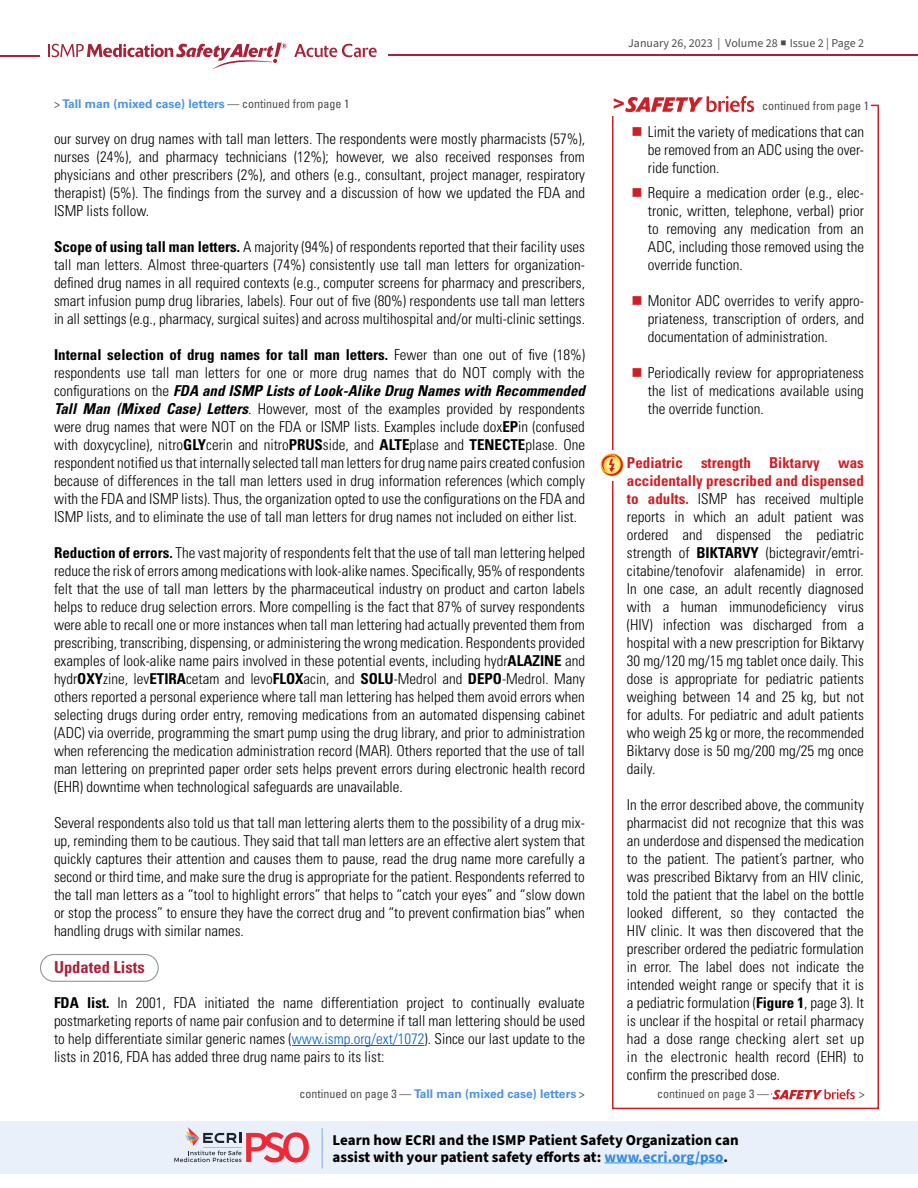
<style>
.page{position:relative;width:918px;height:1188px;background:#fff}
.page>*{position:absolute;margin:0;border:0;box-sizing:border-box;transform-origin:0 0}
.t1{font:700 condensed 16.5px "Univers LT Std";color:#a7233a}
.t2{font:300 condensed 15px/18px "Univers LT Std";color:#000;text-align:justify}
.t3{font:700 15px/16.5px "Source Sans Pro";color:#000}
.t4{font:700 12px "Univers LT Std";color:#4b93df}
.t5{font:12px "Source Sans Pro";color:#4d4d4f}
.t6{font:condensed 12px "Univers LT Std";color:#4d4d4f}
.s1{font-weight:400;font-stretch:condensed;color:#4d4d4f}
.s2{font-family:"Minion Pro";font-size:16.5px}
.s3{font-weight:700}
.s4{font-weight:700;font-style:italic}
.s5{color:#0563c1}
.s6{font-weight:700;color:#cf1f25}
.s7{color:#368ddd}
</style>
<div class="page">
<hr style="left:388px;top:55px;width:530px;height:1px;background:#a7233a">
<hr style="left:0;top:55px;width:40px;height:2px;background:#a7233a">
<svg style="left:294px;top:44px;width:83px;height:13px"></svg>
<svg style="left:49px;top:43px;width:238px;height:26px"></svg>
<div style="left:40px;top:954px;width:119px;height:28px;border:1px solid #939598;border-radius:13px"></div>
<hr style="left:292px;top:1045px;width:133px;height:1px;background:#0563c1">
<div style="left:0;top:1121px;width:918px;height:53px;background:#eaf0fa"></div>
<hr style="left:604px;top:1162px;width:120px;height:1px;background:#368ddd">
<svg style="left:174px;top:1127px;width:135px;height:36px"></svg>
<hr style="left:322px;top:1128px;width:1px;height:41px;background:#83ace5">
<div style="left:612px;top:105px;width:267px;height:1004px;border:2px solid #cf1f25"></div>
<div style="left:599px;top:450px;width:26px;height:30px;background:#fff"></div>
<svg style="left:601px;top:453px;width:23px;height:23px"></svg>
<svg style="left:602px;top:454px;width:21px;height:22px"></svg>
<svg style="left:772px;top:1089px;width:83px;height:10px"></svg>
<div style="left:610px;top:93px;width:152px;height:23px;background:#fff"></div>
<svg style="left:614px;top:96px;width:140px;height:16px"></svg>
<div style="left:760px;top:100px;width:111px;height:10px;background:#fff"></div>
<p class="t4" style="left:54px;top:97px;width:297px"><span class="s1">&gt;</span> Tall man (mixed case) letters <span class="s1">— continued from page 1</span></p>
<p class="t5" style="left:628px;top:35px;width:237px">January 26, 2023 | Volume 28 <span class="s2">■</span> Issue 2 | Page 2</p>
<p class="t6" style="left:762px;top:98px;width:109px">continued from page 1</p>
<p class="t2" style="left:648px;top:123px;width:218px">Limit the variety of medications that can be removed from an ADC using the over&shy;ride function.</p>
<p class="t2" style="left:648px;top:184px;width:218px">Require a medication order (e.g., elec&shy;tronic, written, telephone, verbal) prior to removing any medication from an ADC, including those removed using the override function.</p>
<p class="t2" style="left:648px;top:292px;width:218px">Monitor ADC overrides to verify appro&shy;priateness, transcription of orders, and documentation of administration.</p>
<p class="t2" style="left:648px;top:364px;width:218px">Periodically review for appropriateness the list of medications available using the override function.</p>
<p class="t2" style="left:54px;top:130px;width:533px">our survey on drug names with tall man letters. The respondents were mostly pharmacists (57%), nurses (24%), and pharmacy technicians (12%); however, we also received responses from physicians and other prescribers (2%), and others (e.g., consultant, project manager, respiratory therapist) (5%). The findings from the survey and a discussion of how we updated the FDA and ISMP lists follow.</p>
<p class="t2" style="left:54px;top:238px;width:533px"><span class="s3">Scope of using tall man letters.</span> A majority (94%) of respondents reported that their facility uses tall man letters. Almost three-quarters (74%) consistently use tall man letters for organization&shy;defined drug names in all required contexts (e.g., computer screens for pharmacy and prescribers, smart infusion pump drug libraries, labels). Four out of five (80%) respondents use tall man letters in all settings (e.g., pharmacy, surgical suites) and across multihospital and/or multi-clinic settings.</p>
<p class="t2" style="left:54px;top:346px;width:533px"><span class="s3">Internal selection of drug names for tall man letters.</span> Fewer than one out of five (18%) respondents use tall man letters for one or more drug names that do NOT comply with the configurations on the <span class="s4">FDA and ISMP Lists of Look-Alike Drug Names with Recommended Tall Man (Mixed Case) Letters</span>. However, most of the examples provided by respondents were drug names that were NOT on the FDA or ISMP lists. Examples include dox<span class="s3">EP</span>in (confused with doxycycline), nitro<span class="s3">GLY</span>cerin and nitro<span class="s3">PRUS</span>side, and <span class="s3">ALTE</span>plase and <span class="s3">TENECTE</span>plase. One respondent notified us that internally selected tall man letters for drug name pairs created confusion because of differences in the tall man letters used in drug information references (which comply with the FDA and ISMP lists). Thus, the organization opted to use the configurations on the FDA and ISMP lists, and to eliminate the use of tall man letters for drug names not included on either list.</p>
<p class="t2" style="left:54px;top:544px;width:533px"><span class="s3">Reduction of errors.</span> The vast majority of respondents felt that the use of tall man lettering helped reduce the risk of errors among medications with look-alike names. Specifically, 95% of respondents felt that the use of tall man letters by the pharmaceutical industry on product and carton labels helps to reduce drug selection errors. More compelling is the fact that 87% of survey respondents were able to recall one or more instances when tall man lettering had actually prevented them from prescribing, transcribing, dispensing, or administering the wrong medication. Respondents provided examples of look-alike name pairs involved in these potential events, including hydr<span class="s3">ALAZINE</span> and hydr<span class="s3">OXY</span>zine, lev<span class="s3">ETIRA</span>cetam and levo<span class="s3">FLOX</span>acin, and <span class="s3">SOLU</span>-Medrol and <span class="s3">DEPO</span>-Medrol. Many others reported a personal experience where tall man lettering has helped them avoid errors when selecting drugs during order entry, removing medications from an automated dispensing cabinet (ADC) via override, programming the smart pump using the drug library, and prior to administration when referencing the medication administration record (MAR). Others reported that the use of tall man lettering on preprinted paper order sets helps prevent errors during electronic health record (EHR) downtime when technological safeguards are unavailable.</p>
<p class="t2" style="left:54px;top:814px;width:533px">Several respondents also told us that tall man lettering alerts them to the possibility of a drug mix&shy;up, reminding them to be cautious. They said that tall man letters are an effective alert system that quickly captures their attention and causes them to pause, read the drug name more carefully a second or third time, and make sure the drug is appropriate for the patient. Respondents referred to the tall man letters as a “tool to highlight errors” that helps to “catch your eyes” and “slow down or stop the process” to ensure they have the correct drug and “to prevent confirmation bias” when handling drugs with similar names.</p>
<p class="t1" style="left:54px;top:957px;width:92px">Updated Lists</p>
<p class="t2" style="left:54px;top:994px;width:533px"><span class="s3">FDA list.</span> In 2001, FDA initiated the name differentiation project to continually evaluate postmarketing reports of name pair confusion and to determine if tall man lettering should be used to help differentiate similar generic names (<span class="s5">www.ismp.org/ext/1072</span>). Since our last update to the lists in 2016, FDA has added three drug name pairs to its list:</p>
<p class="t2" style="left:627px;top:454px;width:239px"><span class="s6">Pediatric strength Biktarvy was accidentally prescribed and dispensed to adults.</span> ISMP has received multiple reports in which an adult patient was ordered and dispensed the pediatric strength of <span class="s3">BIKTARVY</span> (bictegravir/emtri&shy;citabine/tenofovir alafenamide) in error.<br>In one case, an adult recently diagnosed with a human immunodeficiency virus (HIV) infection was discharged from a hospital with a new prescription for Biktarvy 30 mg/120 mg/15 mg tablet once daily. This dose is appropriate for pediatric patients weighing between 14 and 25 kg, but not for adults. For pediatric and adult patients who weigh 25 kg or more, the recommended Biktarvy dose is 50 mg/200 mg/25 mg once daily.</p>
<p class="t2" style="left:627px;top:796px;width:239px">In the error described above, the community pharmacist did not recognize that this was an underdose and dispensed the medication to the patient. The patient’s partner, who was prescribed Biktarvy from an HIV clinic, told the patient that the label on the bottle looked different, so they contacted the HIV clinic. It was then discovered that the prescriber ordered the pediatric formulation in error. The label does not indicate the intended weight range or specify that it is a pediatric formulation (<span class="s3">Figure 1</span>, page 3). It is unclear if the hospital or retail pharmacy had a dose range checking alert set up in the electronic health record (EHR) to confirm the prescribed dose.</p>
<p class="t6" style="left:657px;top:1086px;width:113px">continued on page 3 —</p>
<p class="t6" style="left:859px;top:1086px;width:7px">&gt;</p>
<p class="t4" style="left:300px;top:1087px;width:287px"><span class="s1">continued on page 3 —</span> Tall man (mixed case) letters <span class="s1">&gt;</span></p>
<p class="t3" style="left:333px;top:1132px;width:408px">Learn how ECRI and the ISMP Patient Safety Organization can assist with your patient safety efforts at: <span class="s7">www.ecri.org/pso</span>.</p>
</div>
